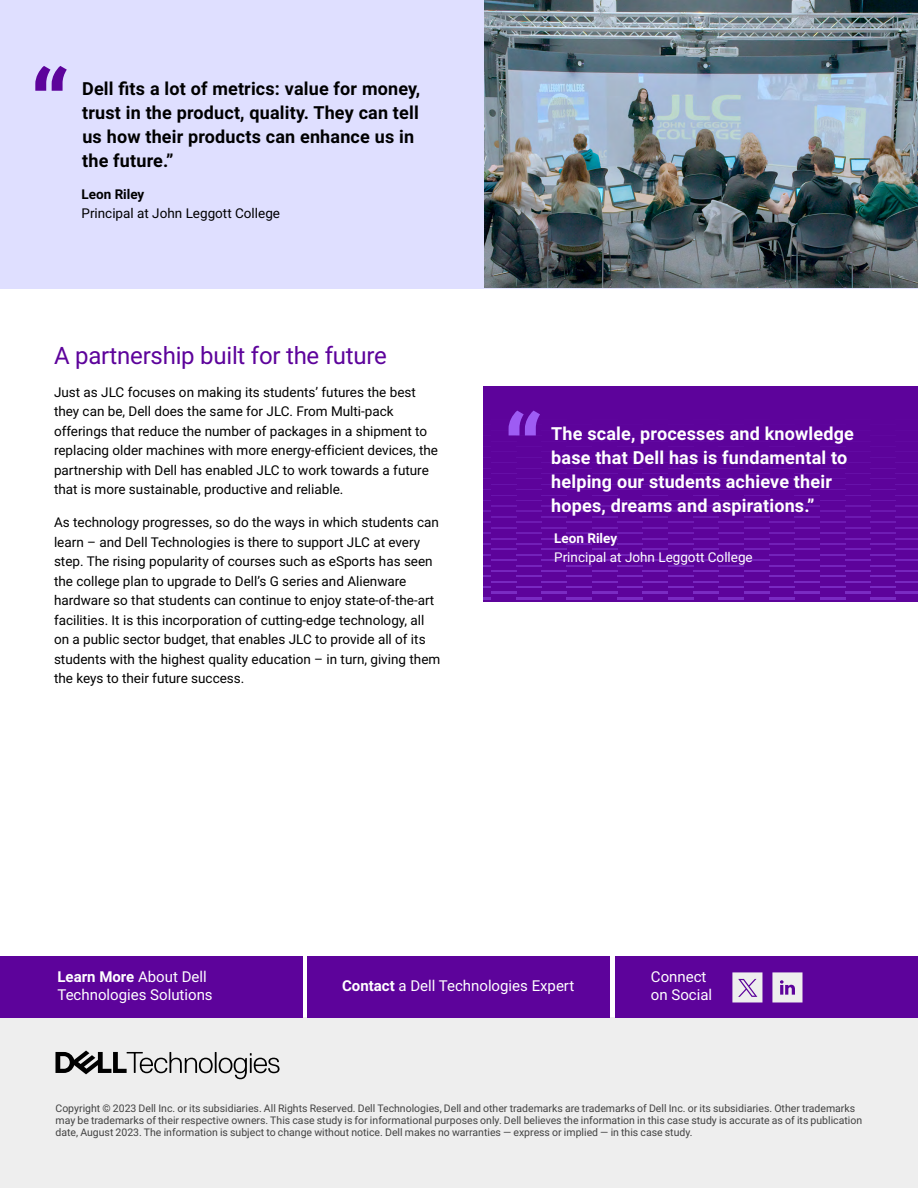
<style>
.page{position:relative;width:918px;height:1188px;background:#fff}
.page>*{position:absolute;margin:0;border:0;box-sizing:border-box;transform-origin:0 0}
.t1{font:24px "Roboto";letter-spacing:-.01em;color:#5d039b}
.t2{font:700 18px/24px "Roboto";letter-spacing:.01em;color:#fff}
.t3{font:700 18px/24px "Roboto";letter-spacing:.01em;color:#000}
.t4{font:15px/18px "Roboto";color:#fff}
.t5{font:13.5px/19.5px "Roboto";color:#000}
.t6{font:13.5px "Roboto";color:#fff}
.t7{font:700 13.5px "Roboto";color:#000}
.t8{font:700 13.5px "Roboto";color:#fff}
.t9{font:10.5px/12px "Roboto";color:#424242}
.s1{font-weight:700}
</style>
<div class="page">
<div style="left:0;top:1017px;width:918px;height:171px;background:#eee"></div>
<div style="left:0;top:957px;width:303px;height:61px;background:#5d039b"></div>
<div style="left:308px;top:957px;width:302px;height:61px;background:#5d039b"></div>
<div style="left:615px;top:957px;width:303px;height:61px;background:#5d039b"></div>
<svg style="left:732px;top:972px;width:30px;height:30px"></svg>
<div style="left:0;top:0;width:918px;height:288px;background:#dfdfff"></div>
<svg style="left:35px;top:66px;width:32px;height:25px"></svg>
<img style="left:484px;top:0;width:434px;height:288px">
<div style="left:484px;top:386px;width:434px;height:216px;background:#5d039b"></div>
<hr style="left:693px;top:592px;width:26px;height:2px;background:#9e5cf4">
<hr style="left:693px;top:570px;width:26px;height:2px;background:#9e5cf4">
<hr style="left:693px;top:505px;width:26px;height:2px;background:#9e5cf4">
<hr style="left:693px;top:581px;width:26px;height:2px;background:#9e5cf4">
<hr style="left:693px;top:559px;width:26px;height:2px;background:#9e5cf4">
<hr style="left:668px;top:597px;width:25px;height:2px;background:#9e5cf4">
<hr style="left:668px;top:575px;width:25px;height:2px;background:#9e5cf4">
<hr style="left:668px;top:586px;width:25px;height:2px;background:#9e5cf4">
<svg style="left:668px;top:565px;width:25px;height:1px"></svg>
<hr style="left:643px;top:592px;width:25px;height:2px;background:#9e5cf4">
<hr style="left:643px;top:570px;width:25px;height:2px;background:#9e5cf4">
<hr style="left:643px;top:505px;width:25px;height:2px;background:#9e5cf4">
<hr style="left:643px;top:581px;width:25px;height:2px;background:#9e5cf4">
<hr style="left:643px;top:559px;width:25px;height:2px;background:#9e5cf4">
<hr style="left:617px;top:597px;width:26px;height:2px;background:#9e5cf4">
<hr style="left:617px;top:575px;width:26px;height:2px;background:#9e5cf4">
<hr style="left:617px;top:586px;width:26px;height:2px;background:#9e5cf4">
<svg style="left:617px;top:565px;width:26px;height:1px"></svg>
<hr style="left:592px;top:592px;width:25px;height:2px;background:#9e5cf4">
<hr style="left:592px;top:570px;width:25px;height:2px;background:#9e5cf4">
<hr style="left:592px;top:505px;width:25px;height:2px;background:#9e5cf4">
<hr style="left:592px;top:581px;width:25px;height:2px;background:#9e5cf4">
<hr style="left:592px;top:559px;width:25px;height:2px;background:#9e5cf4">
<hr style="left:567px;top:597px;width:25px;height:2px;background:#9e5cf4">
<hr style="left:567px;top:575px;width:25px;height:2px;background:#9e5cf4">
<hr style="left:567px;top:586px;width:25px;height:2px;background:#9e5cf4">
<svg style="left:567px;top:565px;width:25px;height:1px"></svg>
<hr style="left:542px;top:592px;width:25px;height:2px;background:#9e5cf4">
<hr style="left:542px;top:570px;width:25px;height:2px;background:#9e5cf4">
<hr style="left:542px;top:505px;width:25px;height:2px;background:#9e5cf4">
<hr style="left:542px;top:581px;width:25px;height:2px;background:#9e5cf4">
<hr style="left:542px;top:559px;width:25px;height:2px;background:#9e5cf4">
<hr style="left:896px;top:592px;width:22px;height:2px;background:#9e5cf4">
<hr style="left:896px;top:570px;width:22px;height:2px;background:#9e5cf4">
<hr style="left:896px;top:505px;width:22px;height:2px;background:#9e5cf4">
<hr style="left:896px;top:581px;width:22px;height:2px;background:#9e5cf4">
<hr style="left:896px;top:559px;width:22px;height:2px;background:#9e5cf4">
<hr style="left:871px;top:597px;width:25px;height:2px;background:#9e5cf4">
<hr style="left:871px;top:575px;width:25px;height:2px;background:#9e5cf4">
<hr style="left:871px;top:586px;width:25px;height:2px;background:#9e5cf4">
<svg style="left:871px;top:565px;width:25px;height:1px"></svg>
<hr style="left:845px;top:592px;width:26px;height:2px;background:#9e5cf4">
<hr style="left:845px;top:570px;width:26px;height:2px;background:#9e5cf4">
<hr style="left:845px;top:505px;width:26px;height:2px;background:#9e5cf4">
<hr style="left:845px;top:581px;width:26px;height:2px;background:#9e5cf4">
<hr style="left:845px;top:559px;width:26px;height:2px;background:#9e5cf4">
<hr style="left:820px;top:597px;width:25px;height:2px;background:#9e5cf4">
<hr style="left:820px;top:575px;width:25px;height:2px;background:#9e5cf4">
<hr style="left:820px;top:586px;width:25px;height:2px;background:#9e5cf4">
<svg style="left:820px;top:565px;width:25px;height:1px"></svg>
<hr style="left:795px;top:592px;width:25px;height:2px;background:#9e5cf4">
<hr style="left:795px;top:570px;width:25px;height:2px;background:#9e5cf4">
<hr style="left:795px;top:505px;width:25px;height:2px;background:#9e5cf4">
<hr style="left:795px;top:581px;width:25px;height:2px;background:#9e5cf4">
<hr style="left:795px;top:559px;width:25px;height:2px;background:#9e5cf4">
<hr style="left:769px;top:597px;width:26px;height:2px;background:#9e5cf4">
<hr style="left:769px;top:575px;width:26px;height:2px;background:#9e5cf4">
<hr style="left:769px;top:586px;width:26px;height:2px;background:#9e5cf4">
<svg style="left:769px;top:565px;width:26px;height:1px"></svg>
<hr style="left:744px;top:592px;width:25px;height:2px;background:#9e5cf4">
<hr style="left:744px;top:570px;width:25px;height:2px;background:#9e5cf4">
<hr style="left:744px;top:505px;width:25px;height:2px;background:#9e5cf4">
<hr style="left:744px;top:581px;width:25px;height:2px;background:#9e5cf4">
<hr style="left:744px;top:559px;width:25px;height:2px;background:#9e5cf4">
<hr style="left:719px;top:597px;width:25px;height:2px;background:#9e5cf4">
<hr style="left:719px;top:575px;width:25px;height:2px;background:#9e5cf4">
<hr style="left:719px;top:586px;width:25px;height:2px;background:#9e5cf4">
<svg style="left:719px;top:565px;width:25px;height:1px"></svg>
<hr style="left:516px;top:597px;width:26px;height:2px;background:#9e5cf4">
<hr style="left:516px;top:575px;width:26px;height:2px;background:#9e5cf4">
<hr style="left:516px;top:586px;width:26px;height:2px;background:#9e5cf4">
<svg style="left:516px;top:565px;width:26px;height:1px"></svg>
<hr style="left:491px;top:592px;width:25px;height:2px;background:#9e5cf4">
<hr style="left:491px;top:570px;width:25px;height:2px;background:#9e5cf4">
<hr style="left:491px;top:505px;width:25px;height:2px;background:#9e5cf4">
<hr style="left:491px;top:581px;width:25px;height:2px;background:#9e5cf4">
<hr style="left:491px;top:559px;width:25px;height:2px;background:#9e5cf4">
<svg style="left:484px;top:597px;width:7px;height:2px"></svg>
<svg style="left:484px;top:575px;width:7px;height:2px"></svg>
<svg style="left:484px;top:586px;width:7px;height:2px"></svg>
<svg style="left:484px;top:511px;width:434px;height:45px"></svg>
<svg style="left:484px;top:411px;width:434px;height:90px"></svg>
<svg style="left:772px;top:972px;width:31px;height:30px"></svg>
<svg style="left:55px;top:1051px;width:225px;height:28px"></svg>
<h2 class="t3" style="left:82px;top:76px;width:340px">Dell fits a lot of metrics: value for money, trust in the product, quality. They can tell us how their products can enhance us in the future.”</h2>
<p class="t7" style="left:82px;top:184px;width:64px">Leon Riley</p>
<p class="t5" style="left:82px;top:203px;width:200px">Principal at John Leggott College</p>
<h1 class="t1" style="left:54px;top:339px;width:334px">A partnership built for the future</h1>
<p class="t5" style="left:54px;top:382px;width:386px">Just as JLC focuses on making its students’ futures the best they can be, Dell does the same for JLC. From Multi-pack offerings that reduce the number of packages in a shipment to replacing older machines with more energy-efficient devices, the partnership with Dell has enabled JLC to work towards a future that is more sustainable, productive and reliable.</p>
<p class="t5" style="left:54px;top:512px;width:388px">As technology progresses, so do the ways in which students can learn – and Dell Technologies is there to support JLC at every step. The rising popularity of courses such as eSports has seen the college plan to upgrade to Dell’s G series and Alienware hardware so that students can continue to enjoy state-of-the-art facilities. It is this incorporation of cutting-edge technology, all on a public sector budget, that enables JLC to provide all of its students with the highest quality education – in turn, giving them the keys to their future success.</p>
<h2 class="t2" style="left:551px;top:421px;width:304px">The scale, processes and knowledge base that Dell has is fundamental to helping our students achieve their hopes, dreams and aspirations.”</h2>
<p class="t8" style="left:554px;top:529px;width:64px">Leon Riley</p>
<p class="t6" style="left:554px;top:548px;width:200px">Principal at John Leggott College</p>
<p class="t4" style="left:57px;top:968px;width:157px"><span class="s1">Learn More</span> About Dell<br>Technologies Solutions</p>
<p class="t4" style="left:342px;top:977px;width:234px"><span class="s1">Contact</span> a Dell Technologies Expert</p>
<p class="t4" style="left:651px;top:968px;width:63px">Connect on Social</p>
<p class="t9" style="left:56px;top:1102px;width:808px">Copyright © 2023 Dell Inc. or its subsidiaries. All Rights Reserved. Dell Technologies, Dell and other trademarks are trademarks of Dell Inc. or its subsidiaries. Other trademarks may be trademarks of their respective owners. This case study is for informational purposes only. Dell believes the information in this case study is accurate as of its publication date, August 2023. The information is subject to change without notice. Dell makes no warranties — express or implied — in this case study.</p>
</div>
